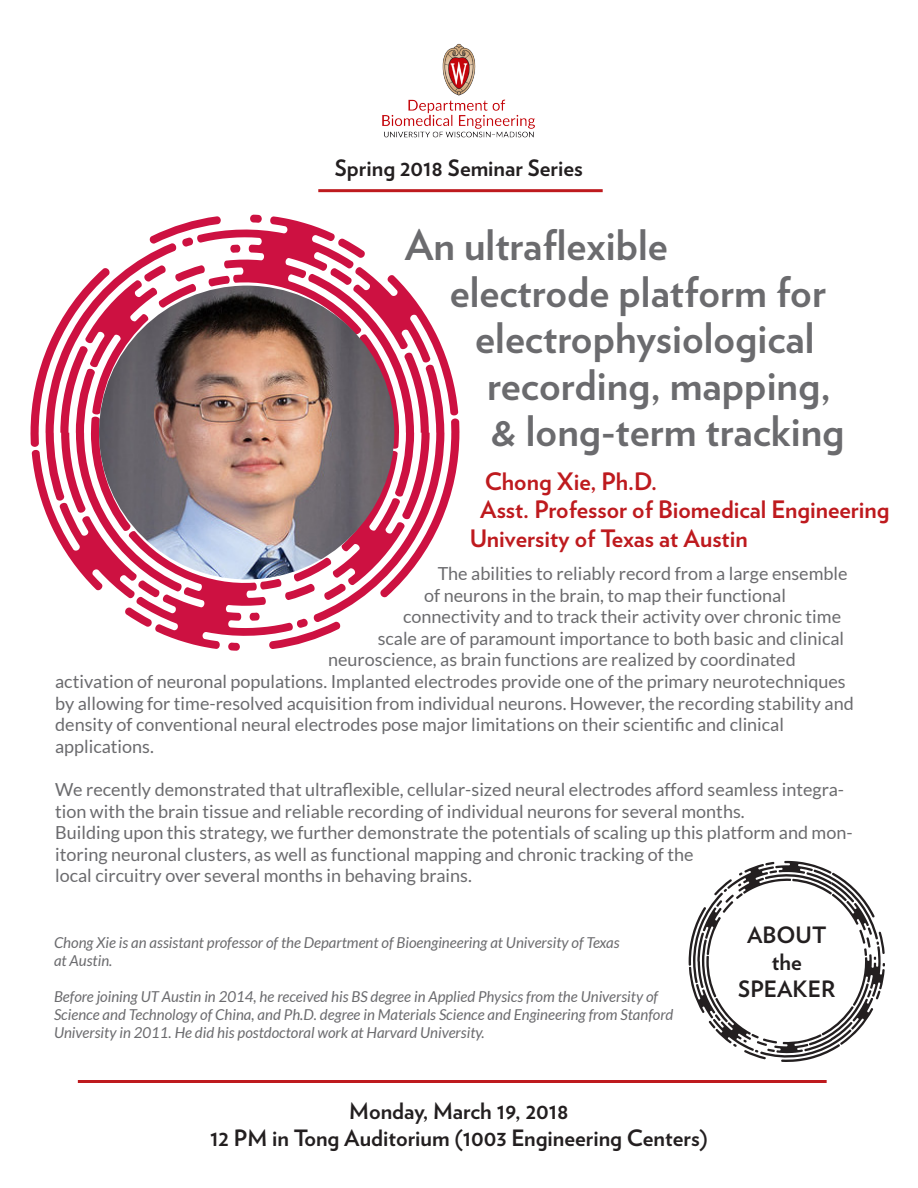
<style>
.page{position:relative;width:918px;height:1188px;background:#fff}
.page>*{position:absolute;margin:0;border:0;box-sizing:border-box;transform-origin:0 0}
.t1{font:700 42px/46.5px "Verlag";color:#6b6b6e}
.t2{font:700 24px "Verlag";color:#be1a1e}
.t3{font:700 22.5px "Verlag";color:#231f20}
.t4{font:18px/21.6px "Lato";color:#6b6b6e}
.t5{font:italic 15px/18px "Lato";color:#6b6b6e}
</style>
<div class="page">
<hr style="left:78px;top:1080px;width:749px;height:3px;background:#be1a1e">
<img style="left:382px;top:43px;width:153px;height:95px">
<hr style="left:318px;top:189px;width:285px;height:3px;background:#be1a1e">
<svg style="left:30px;top:215px;width:429px;height:436px"></svg>
<img style="left:99px;top:286px;width:295px;height:293px">
<svg style="left:689px;top:861px;width:196px;height:201px"></svg>
<p class="t3" style="left:335px;top:150px;width:249px">Spring 2018 Seminar Series</p>
<p class="t1" style="left:405px;top:220px;width:265px">An ultraflexible</p>
<p class="t1" style="left:450px;top:266px;width:378px">electrode platform for</p>
<p class="t1" style="left:475px;top:313px;width:371px">electrophysiological recording, mapping, &amp; long-term tracking</p>
<p class="t2" style="left:485px;top:462px;width:174px">Chong Xie, Ph.D.</p>
<p class="t2" style="left:480px;top:491px;width:411px">Asst. Professor of Biomedical Engineering</p>
<p class="t2" style="left:470px;top:520px;width:279px">University of Texas at Austin</p>
<p class="t4" style="left:424px;top:563px;width:425px;text-indent:14px">The abilities to reliably record from a large ensemble of neurons in the brain, to map their functional</p>
<p class="t4" style="left:378px;top:606px;width:468px;text-align:right">connectivity and to track their activity over chronic time scale are of paramount importance to both basic and clinical</p>
<p class="t4" style="left:328px;top:649px;width:469px">neuroscience, as brain functions are realized by coordinated</p>
<p class="t4" style="left:55px;top:671px;width:800px">activation of neuronal populations. Implanted electrodes provide one of the primary neurotechniques by allowing for time-resolved acquisition from individual neurons. However, the recording stability and density of conventional neural electrodes pose major limitations on their scientific and clinical</p>
<p class="t4" style="left:55px;top:735px;width:100px">applications.</p>
<p class="t4" style="left:55px;top:779px;width:790px">We recently demonstrated that ultraflexible, cellular-sized neural electrodes afford seamless integra&shy;tion with the brain tissue and reliable recording of individual neurons for several months.</p>
<p class="t4" style="left:55px;top:822px;width:799px">Building upon this strategy, we further demonstrate the potentials of scaling up this platform and mon&shy;itoring neuronal clusters, as well as functional mapping and chronic tracking of the<br>local circuitry over several months in behaving brains.</p>
<p class="t5" style="left:54px;top:934px;width:567px">Chong Xie is an assistant professor of the Department of Bioengineering at University of Texas</p>
<p class="t5" style="left:54px;top:952px;width:60px">at Austin.</p>
<p class="t5" style="left:54px;top:988px;width:621px">Before joining UT Austin in 2014, he received his BS degree in Applied Physics from the University of<br>Science and Technology of China, and Ph.D. degree in Materials Science and Engineering from Stanford<br>University in 2011. He did his postdoctoral work at Harvard University.</p>
<p class="t3" style="left:349px;top:1093px;width:221px">Monday, March 19, 2018</p>
<p class="t3" style="left:210px;top:1120px;width:499px">12 PM in Tong Auditorium (1003 Engineering Centers)</p>
<p class="t3" style="left:747px;top:918px;width:81px">ABOUT</p>
<p class="t3" style="left:772px;top:945px;width:31px">the</p>
<p class="t3" style="left:738px;top:972px;width:99px">SPEAKER</p>
</div>
